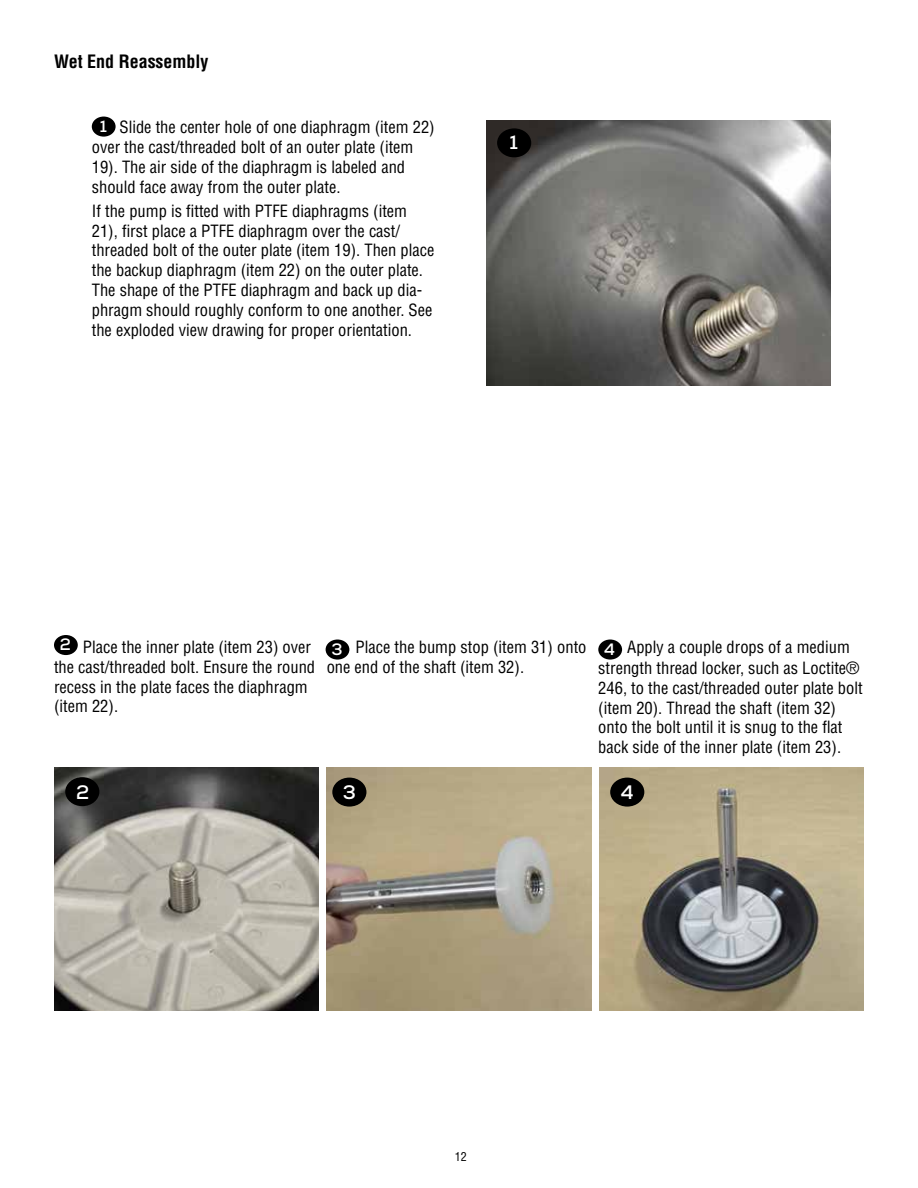
<style>
.page{position:relative;width:918px;height:1188px;background:#fff}
.page>*{position:absolute;margin:0;border:0;box-sizing:border-box;transform-origin:0 0}
.t1{font:700 19.5px "Nexa";color:#fff}
.t2{font:700 condensed 18px "Helvetica";color:#000}
.t3{font:condensed 16.5px/19.8px "Helvetica";color:#000}
.t4{font:700 16.5px "Nexa";color:#fff}
.t5{font:condensed 12px "Helvetica";color:#000}
.s1{font-family:"Nexa";font-weight:700;font-stretch:normal;color:#fff}
</style>
<div class="page">
<img style="left:54px;top:768px;width:265px;height:242px">
<img style="left:599px;top:768px;width:265px;height:242px">
<img style="left:486px;top:120px;width:344px;height:265px">
<div style="left:610px;top:778px;width:34px;height:29px;background:#000;border-radius:50%"></div>
<div style="left:65px;top:777px;width:34px;height:29px;background:#000;border-radius:50%"></div>
<div style="left:497px;top:128px;width:34px;height:29px;background:#000;border-radius:50%"></div>
<div style="left:92px;top:117px;width:24px;height:20px;background:#000;border-radius:50%"></div>
<div style="left:598px;top:640px;width:24px;height:20px;background:#000;border-radius:50%"></div>
<div style="left:54px;top:635px;width:24px;height:20px;background:#000;border-radius:50%"></div>
<img style="left:327px;top:768px;width:264px;height:242px">
<div style="left:326px;top:640px;width:23px;height:20px;background:#000;border-radius:50%"></div>
<div style="left:332px;top:778px;width:34px;height:29px;background:#000;border-radius:50%"></div>
<p class="t2" style="left:54px;top:50px;width:156px">Wet End Reassembly</p>
<p class="t4" style="left:100px;top:115px;width:9px">1</p>
<p class="t3" style="left:92px;top:117px;width:344px;text-indent:28px">Slide the center hole of one diaphragm (item 22) over the cast/threaded bolt of an outer plate (item 19). The air side of the diaphragm is labeled and should face away from the outer plate.</p>
<p class="t3" style="left:92px;top:201px;width:344px">If the pump is fitted with PTFE diaphragms (item 21), first place a PTFE diaphragm over the cast/ threaded bolt of the outer plate (item 19). Then place the backup diaphragm (item 22) on the outer plate.<br>The shape of the PTFE diaphragm and back up dia&shy;phragm should roughly conform to one another. See the exploded view drawing for proper orientation.</p>
<p class="t1" style="left:509px;top:130px;width:10px">1</p>
<p class="t4" style="left:60px;top:634px;width:13px">2</p>
<p class="t3" style="left:598px;top:637px;width:266px;text-indent:6px"><span class="s1">4</span> Apply a couple drops of a medium strength thread locker, such as Loctite® 246, to the cast/threaded outer plate bolt (item 20). Thread the shaft (item 32) onto the bolt until it is snug to the flat back side of the inner plate (item 23).</p>
<p class="t3" style="left:54px;top:637px;width:263px;text-indent:29px">Place the inner plate (item 23) over the cast/threaded bolt. Ensure the round recess in the plate faces the diaphragm (item 22).</p>
<p class="t3" style="left:327px;top:637px;width:261px;text-indent:29px">Place the bump stop (item 31) onto one end of the shaft (item 32).</p>
<p class="t4" style="left:332px;top:638px;width:13px">3</p>
<p class="t1" style="left:343px;top:780px;width:15px">3</p>
<p class="t1" style="left:76px;top:780px;width:15px">2</p>
<p class="t1" style="left:621px;top:780px;width:14px">4</p>
<p class="t5" style="left:455px;top:1149px;width:13px">12</p>
</div>
